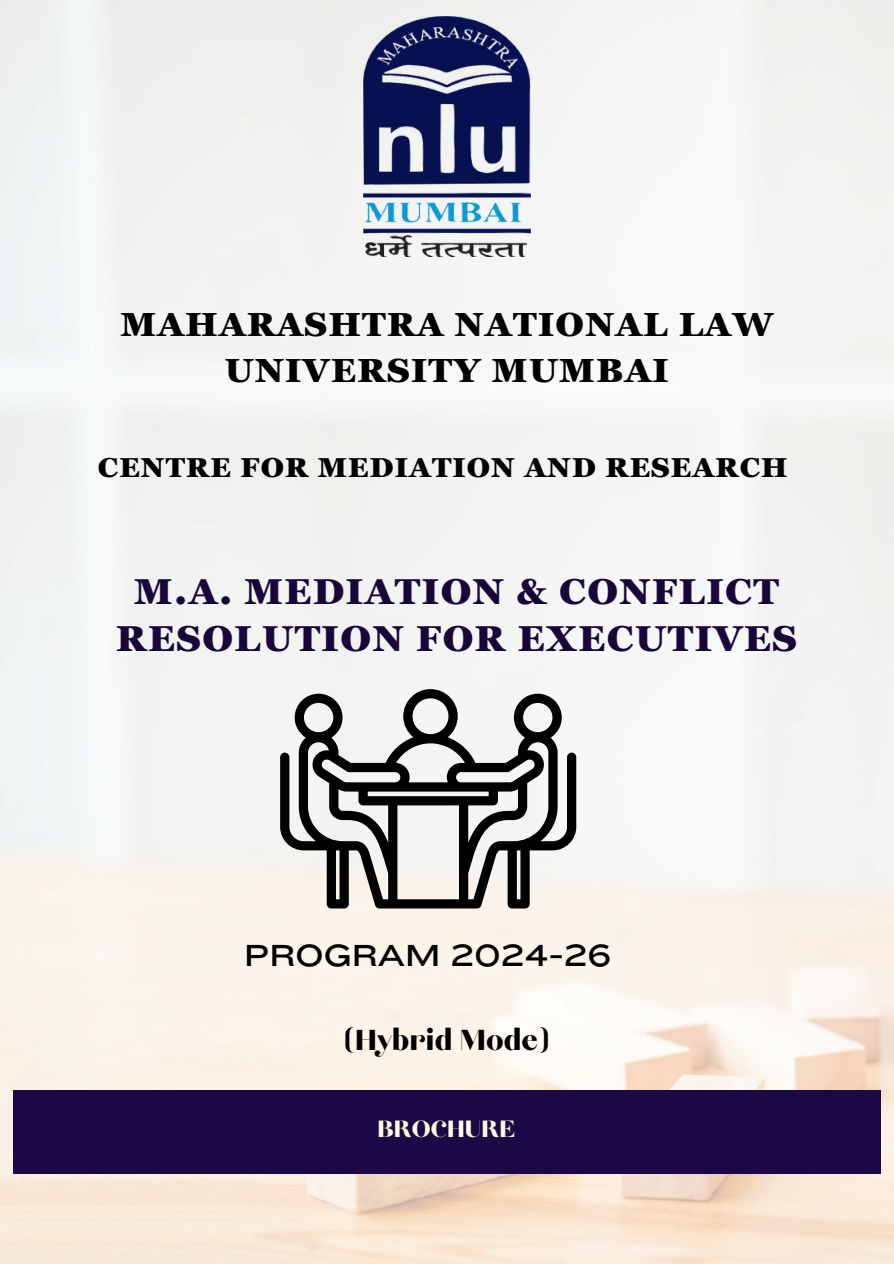
<style>
.page{position:relative;width:894px;height:1264px;background:#fff}
.page>*{position:absolute;margin:0;border:0;box-sizing:border-box;transform-origin:0 0}
.t1{font:900 36px/47.2px "Georgia Pro";letter-spacing:.04em;color:#18063b;text-align:center}
.t2{font:36px "Chloe";color:#000}
.t3{font:900 33.45px/46.2px "Georgia Pro";letter-spacing:.04em;color:#000;text-align:center}
.t4{font:31.65px "Knockout 34";color:#000}
.t5{font:29.25px "Chloe";color:#fff8db}
.t6{font:900 27.45px "Georgia Pro";letter-spacing:.04em;color:#000}
</style>
<div class="page">
<img style="left:0;top:0;width:893px;height:1263px">
<img style="left:363px;top:16px;width:167px;height:240px">
<div style="left:13px;top:1090px;width:867px;height:84px;background:#1d0847"></div>
<svg style="left:280px;top:689px;width:296px;height:219px;fill:#f4f4f0"></svg>
<h1 class="t3" style="left:120px;top:301px;width:653px">MAHARASHTRA NATIONAL LAW<br>UNIVERSITY MUMBAI</h1>
<p class="t6" style="left:98px;top:451px;width:691px">CENTRE FOR MEDIATION AND RESEARCH</p>
<h1 class="t1" style="left:116px;top:567px;width:682px">M.A. MEDIATION &amp; CONFLICT<br>RESOLUTION FOR EXECUTIVES</h1>
<p class="t4" style="left:244px;top:935px;width:369px">PROGRAM 2024-26</p>
<h2 class="t2" style="left:344px;top:1023px;width:207px">(Hybrid Mode)</h2>
<h3 class="t5" style="left:377px;top:1114px;width:140px">BROCHURE</h3>
</div>
